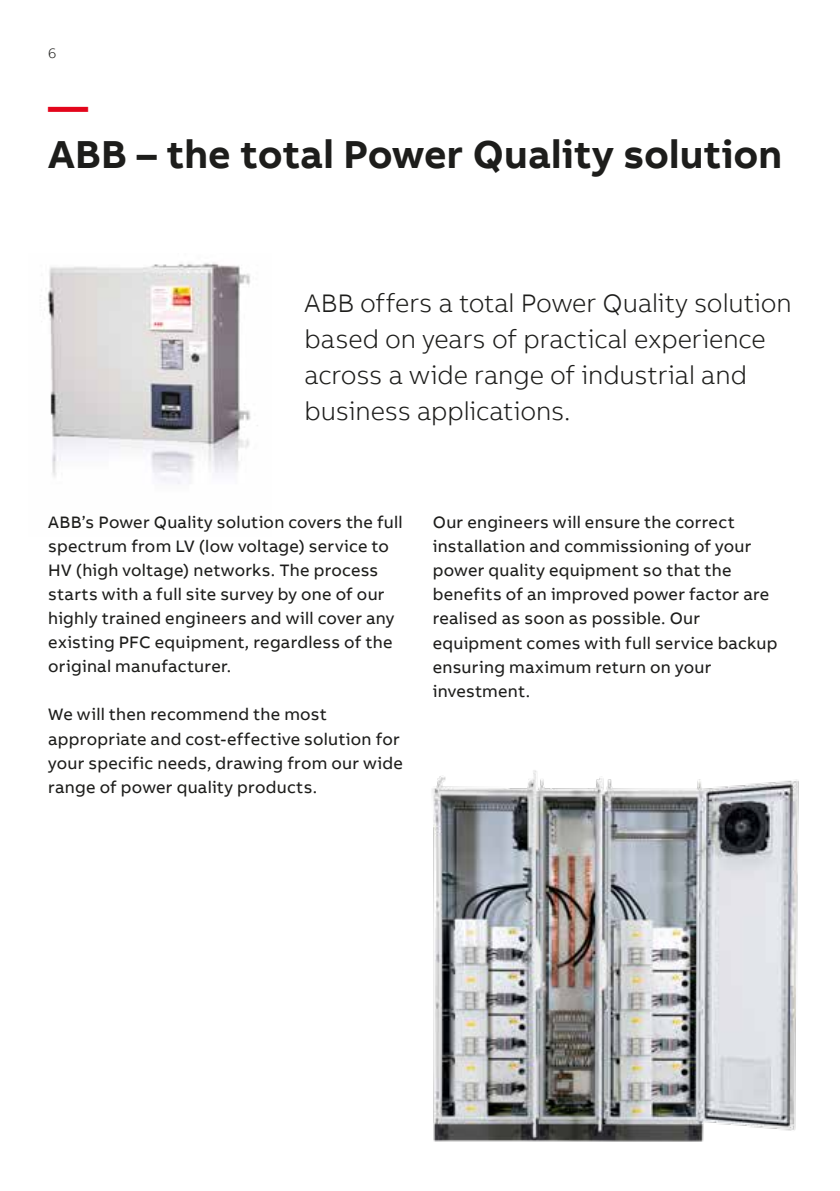
<style>
.page{position:relative;width:840px;height:1191px;background:#fff}
.page>*{position:absolute;margin:0;border:0;box-sizing:border-box;transform-origin:0 0}
.t1{font:700 40px "AB Bvoice";color:#1d1d1b}
.t2{font:700 40px "AB Bvoice";color:#e3051b}
.t3{font:300 26px/36px "AB Bvoice";letter-spacing:-.005em;color:#1d1d1b}
.t4{font:17px/24px "AB Bvoice";letter-spacing:.015em;color:#1d1d1b}
.t5{font:300 14px "AB Bvoice";color:#1d1d1b}
</style>
<div class="page">
<img style="left:47px;top:262px;width:211px;height:222px">
<img style="left:432px;top:770px;width:367px;height:372px">
<p class="t5" style="left:48px;top:45px;width:10px">6</p>
<h1 class="t2" style="left:48px;top:81px;width:41px">—</h1>
<h1 class="t1" style="left:48px;top:129px;width:735px">ABB – the total Power Quality solution</h1>
<h2 class="t3" style="left:304px;top:285px;width:488px">ABB offers a total Power Quality solution based on years of practical experience across a wide range of industrial and business applications.</h2>
<p class="t4" style="left:48px;top:511px;width:356px">ABB’s Power Quality solution covers the full spectrum from LV (low voltage) service to HV (high voltage) networks. The process starts with a full site survey by one of our highly trained engineers and will cover any existing PFC equipment, regardless of the original manufacturer.</p>
<p class="t4" style="left:48px;top:703px;width:356px">We will then recommend the most appropriate and cost-effective solution for your specific needs, drawing from our wide range of power quality products.</p>
<p class="t4" style="left:432px;top:511px;width:346px">Our engineers will ensure the correct installation and commissioning of your power quality equipment so that the benefits of an improved power factor are realised as soon as possible. Our equipment comes with full service backup ensuring maximum return on your investment.</p>
</div>
